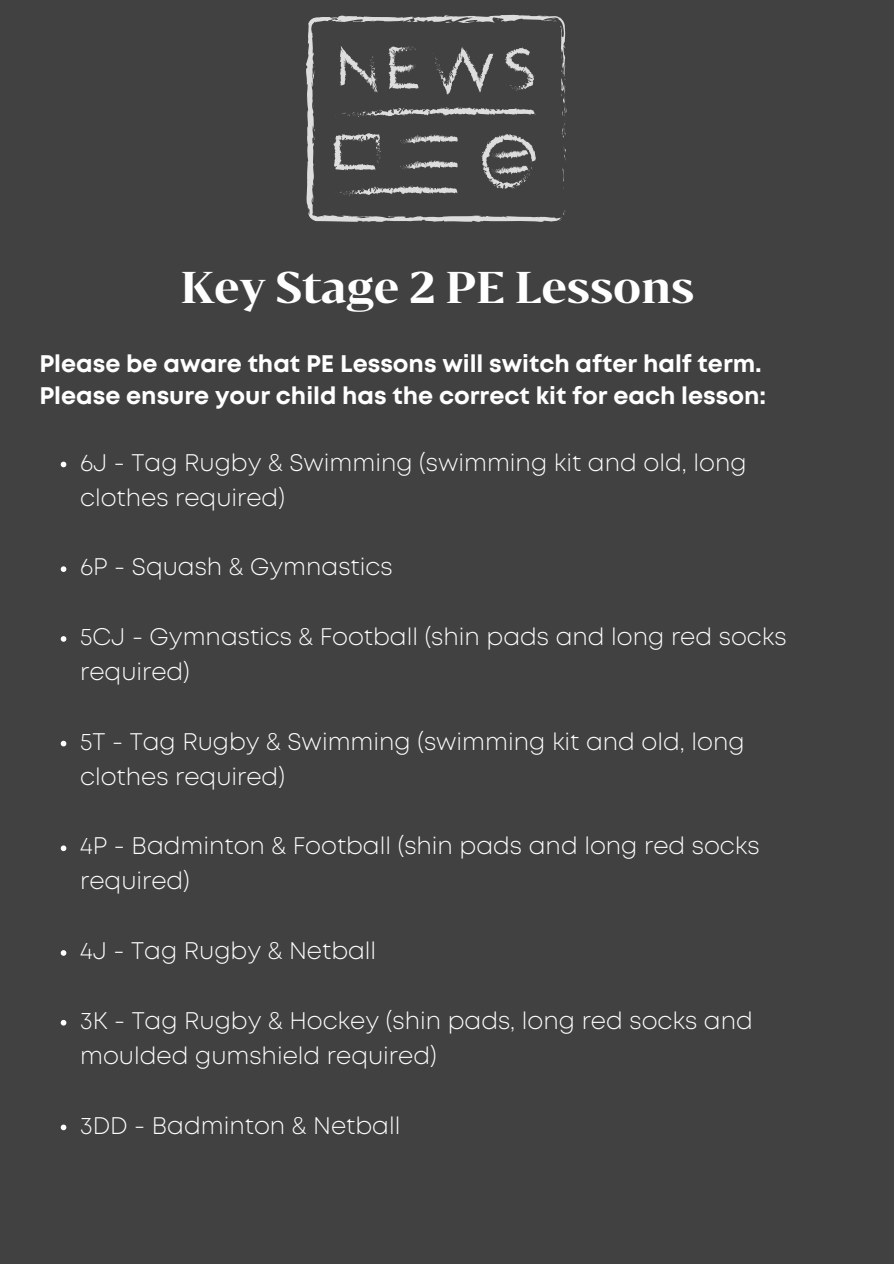
<style>
.page{position:relative;width:894px;height:1264px;background:#fff}
.page>*{position:absolute;margin:0;border:0;box-sizing:border-box;transform-origin:0 0}
.t1{font:700 42px "Bw Darius DEMO";color:#fff}
.t2{font:300 24px/34.8px "Mont";color:#fff}
.t3{font:700 24px/32.7px "Mont";color:#fff}
</style>
<div class="page">
<div style="left:0;top:0;width:893px;height:1263px;background:#414141"></div>
<svg style="left:306px;top:14px;width:260px;height:208px"></svg>
<svg style="left:61px;top:461px;width:5px;height:6px"></svg>
<svg style="left:61px;top:566px;width:5px;height:6px"></svg>
<svg style="left:61px;top:636px;width:5px;height:5px"></svg>
<svg style="left:61px;top:740px;width:5px;height:6px"></svg>
<svg style="left:61px;top:845px;width:5px;height:6px"></svg>
<svg style="left:61px;top:950px;width:5px;height:5px"></svg>
<svg style="left:61px;top:1020px;width:5px;height:5px"></svg>
<svg style="left:61px;top:1124px;width:5px;height:6px"></svg>
<h1 class="t1" style="left:180px;top:261px;width:515px">Key Stage 2 PE Lessons</h1>
<p class="t3" style="left:39px;top:348px;width:728px">Please be aware that PE Lessons will switch after half term.<br>Please ensure your child has the correct kit for each lesson:</p>
<p class="t2" style="left:80px;top:446px;width:667px">6J - Tag Rugby &amp; Swimming (swimming kit and old, long clothes required)</p>
<p class="t2" style="left:80px;top:551px;width:314px">6P - Squash &amp; Gymnastics</p>
<p class="t2" style="left:80px;top:621px;width:707px">5CJ - Gymnastics &amp; Football (shin pads and long red socks required)</p>
<p class="t2" style="left:80px;top:725px;width:666px">5T - Tag Rugby &amp; Swimming (swimming kit and old, long clothes required)</p>
<p class="t2" style="left:80px;top:830px;width:680px">4P - Badminton &amp; Football (shin pads and long red socks required)</p>
<p class="t2" style="left:80px;top:935px;width:297px">4J - Tag Rugby &amp; Netball</p>
<p class="t2" style="left:80px;top:1004px;width:674px">3K - Tag Rugby &amp; Hockey (shin pads, long red socks and moulded gumshield required)</p>
<p class="t2" style="left:80px;top:1109px;width:322px">3DD - Badminton &amp; Netball</p>
</div>
